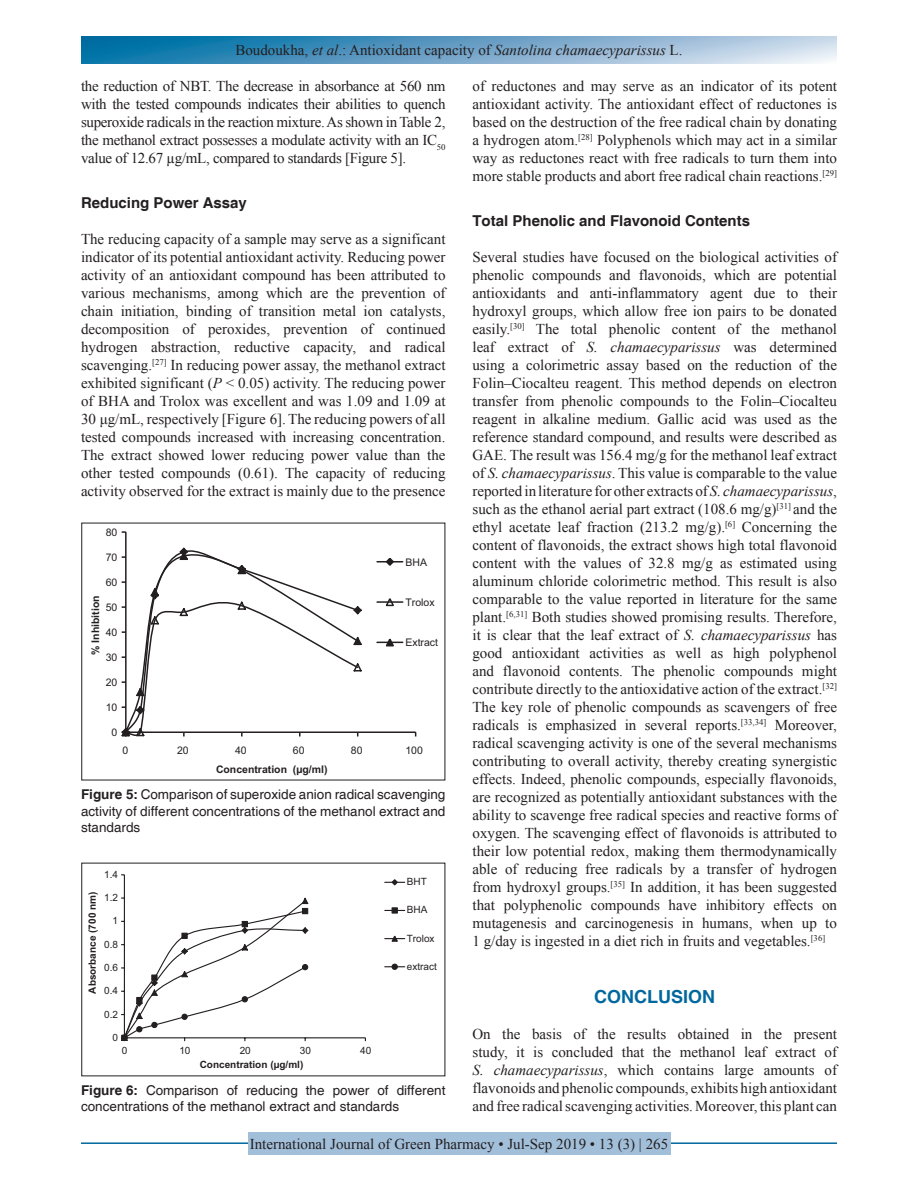
<style>
.page{position:relative;width:918px;height:1188px;background:#fff}
.page>*{position:absolute;margin:0;border:0;box-sizing:border-box;transform-origin:0 0}
.t1{font:700 18px "Helvetica";color:#00689e}
.TX{font:15px/18px "Times New Roman";color:#231f20;text-align:justify}
.t2{font:700 15px "Helvetica";color:#231f20}
.FGC{font:13.5px/16.5px "Helvetica";color:#231f20;text-align:justify}
.t3{font:10.5px "Arial";color:#231f20}
.t4{font:700 10.5px "Arial";color:#231f20}
.t5{font:10.05px "Arial";color:#231f20}
.t6{font:700 10.05px "Arial";color:#231f20}
.s1{font-style:italic}
.s2{font-weight:700}
</style>
<div class="page">
<svg style="left:81px;top:37px;width:756px;height:27px;background:#6ba4c8"></svg>
<hr style="left:81px;top:1142px;width:756px;height:2px;background:#00689e">
<div style="left:248px;top:1133px;width:422px;height:22px;background:#a2bfda"></div>
<hr style="left:125px;top:532px;width:2px;height:200px;background:#231f20">
<hr style="left:126px;top:731px;width:290px;height:2px;background:#231f20">
<svg style="left:121px;top:546px;width:242px;height:191px"></svg>
<hr style="left:377px;top:561px;width:26px;height:2px;background:#231f20">
<svg style="left:384px;top:558px;width:11px;height:8px"></svg>
<hr style="left:377px;top:601px;width:26px;height:2px;background:#231f20">
<svg style="left:384px;top:598px;width:12px;height:9px"></svg>
<svg style="left:377px;top:638px;width:26px;height:9px"></svg>
<hr style="left:124px;top:875px;width:1px;height:163px;background:#231f20">
<hr style="left:124px;top:1037px;width:241px;height:1px;background:#231f20">
<svg style="left:121px;top:897px;width:188px;height:145px"></svg>
<svg style="left:385px;top:879px;width:20px;height:7px"></svg>
<svg style="left:385px;top:910px;width:20px;height:1px"></svg>
<svg style="left:392px;top:907px;width:6px;height:7px"></svg>
<svg style="left:385px;top:935px;width:20px;height:7px"></svg>
<svg style="left:385px;top:964px;width:20px;height:6px"></svg>
<p class="TX" style="left:235px;top:41px;width:449px">Boudoukha, <span class="s1">et al</span>.: Antioxidant capacity of <span class="s1">Santolina chamaecyparissus</span> L.</p>
<p class="TX" style="left:81px;top:77px;width:366px">the reduction of NBT. The decrease in absorbance at 560 nm with the tested compounds indicates their abilities to quench superoxide radicals in the reaction mixture. As shown in Table 2, the methanol extract possesses a modulate activity with an IC<sub>50 </sub>value of 12.67 µg/mL, compared to standards [Figure 5].</p>
<h2 class="t2" style="left:81px;top:194px;width:167px">Reducing Power Assay</h2>
<p class="TX" style="left:81px;top:230px;width:366px">The reducing capacity of a sample may serve as a significant indicator of its potential antioxidant activity. Reducing power activity of an antioxidant compound has been attributed to various mechanisms, among which are the prevention of chain initiation, binding of transition metal ion catalysts, decomposition of peroxides, prevention of continued hydrogen abstraction, reductive capacity, and radical scavenging.<sup>[27]</sup> In reducing power assay, the methanol extract exhibited significant (<span class="s1">P</span> &lt; 0.05) activity. The reducing power of BHA and Trolox was excellent and was 1.09 and 1.09 at 30 μg/mL, respectively [Figure 6]. The reducing powers of all tested compounds increased with increasing concentration.<br>The extract showed lower reducing power value than the other tested compounds (0.61). The capacity of reducing activity observed for the extract is mainly due to the presence</p>
<p class="t3" style="left:106px;top:525px;width:13px">80</p>
<p class="t3" style="left:106px;top:550px;width:13px">70</p>
<p class="t3" style="left:106px;top:575px;width:13px">60</p>
<p class="t4" style="left:88px;top:655px;width:61px;rotate:-90deg">% Inhibition</p>
<p class="t3" style="left:106px;top:600px;width:13px">50</p>
<p class="t3" style="left:106px;top:625px;width:13px">40</p>
<p class="t3" style="left:106px;top:650px;width:13px">30</p>
<p class="t3" style="left:106px;top:675px;width:13px">20</p>
<p class="t3" style="left:106px;top:700px;width:13px">10</p>
<p class="t3" style="left:112px;top:725px;width:7px">0</p>
<p class="t3" style="left:405px;top:555px;width:23px">BHA</p>
<p class="t3" style="left:405px;top:595px;width:31px">Trolox</p>
<p class="t3" style="left:405px;top:635px;width:34px">Extract</p>
<p class="t3" style="left:122px;top:743px;width:7px">0</p>
<p class="t3" style="left:177px;top:743px;width:13px">20</p>
<p class="t3" style="left:235px;top:743px;width:13px">40</p>
<p class="t3" style="left:293px;top:743px;width:13px">60</p>
<p class="t3" style="left:351px;top:743px;width:13px">80</p>
<p class="t3" style="left:406px;top:743px;width:19px">100</p>
<p class="t4" style="left:216px;top:762px;width:113px">Concentration (µg/ml)</p>
<p class="FGC" style="left:81px;top:787px;width:366px"><span class="s2">Figure 5:</span> Comparison of superoxide anion radical scavenging activity of different concentrations of the methanol extract and standards</p>
<p class="t5" style="left:104px;top:867px;width:15px">1.4</p>
<p class="t6" style="left:85px;top:994px;width:103px;rotate:-90deg">Absorbance (700 nm)</p>
<p class="t5" style="left:104px;top:891px;width:15px">1.2</p>
<p class="t5" style="left:113px;top:914px;width:7px">1</p>
<p class="t5" style="left:104px;top:937px;width:15px">0.8</p>
<p class="t5" style="left:104px;top:961px;width:15px">0.6</p>
<p class="t5" style="left:104px;top:984px;width:15px">0.4</p>
<p class="t5" style="left:104px;top:1007px;width:15px">0.2</p>
<p class="t5" style="left:113px;top:1030px;width:7px">0</p>
<p class="t5" style="left:122px;top:1044px;width:7px">0</p>
<p class="t5" style="left:179px;top:1044px;width:13px">10</p>
<p class="t5" style="left:240px;top:1044px;width:13px">20</p>
<p class="t5" style="left:300px;top:1044px;width:13px">30</p>
<p class="t5" style="left:360px;top:1044px;width:13px">40</p>
<p class="t6" style="left:200px;top:1057px;width:105px">Concentration (µg/ml)</p>
<p class="t5" style="left:407px;top:875px;width:22px">BHT</p>
<p class="t5" style="left:407px;top:903px;width:22px">BHA</p>
<p class="t5" style="left:407px;top:931px;width:29px">Trolox</p>
<p class="t5" style="left:407px;top:959px;width:32px">extract</p>
<p class="FGC" style="left:81px;top:1082px;width:366px"><span class="s2">Figure 6:</span> Comparison of reducing the power of different concentrations of the methanol extract and standards</p>
<p class="TX" style="left:472px;top:77px;width:366px">of reductones and may serve as an indicator of its potent antioxidant activity. The antioxidant effect of reductones is based on the destruction of the free radical chain by donating a hydrogen atom.<sup>[28]</sup> Polyphenols which may act in a similar way as reductones react with free radicals to turn them into more stable products and abort free radical chain reactions.<sup>[29]</sup></p>
<h2 class="t2" style="left:472px;top:212px;width:279px">Total Phenolic and Flavonoid Contents</h2>
<p class="TX" style="left:472px;top:248px;width:366px">Several studies have focused on the biological activities of phenolic compounds and flavonoids, which are potential antioxidants and anti-inflammatory agent due to their hydroxyl groups, which allow free ion pairs to be donated easily.<sup>[30]</sup> The total phenolic content of the methanol leaf extract of <span class="s1">S. chamaecyparissus</span> was determined using a colorimetric assay based on the reduction of the Folin–Ciocalteu reagent. This method depends on electron transfer from phenolic compounds to the Folin–Ciocalteu reagent in alkaline medium. Gallic acid was used as the reference standard compound, and results were described as GAE. The result was 156.4 mg/g for the methanol leaf extract of <span class="s1">S. chamaecyparissus</span>. This value is comparable to the value reported in literature for other extracts of <span class="s1">S. chamaecyparissus</span>, such as the ethanol aerial part extract (108.6 mg/g)<sup>[31]</sup> and the ethyl acetate leaf fraction (213.2 mg/g).<sup>[6]</sup> Concerning the content of flavonoids, the extract shows high total flavonoid content with the values of 32.8 mg/g as estimated using aluminum chloride colorimetric method. This result is also comparable to the value reported in literature for the same plant.<sup>[6,31]</sup> Both studies showed promising results. Therefore, it is clear that the leaf extract of <span class="s1">S. chamaecyparissus</span> has good antioxidant activities as well as high polyphenol and flavonoid contents. The phenolic compounds might contribute directly to the antioxidative action of the extract.<sup>[32] </sup>The key role of phenolic compounds as scavengers of free radicals is emphasized in several reports.<sup>[33,34]</sup> Moreover, radical scavenging activity is one of the several mechanisms contributing to overall activity, thereby creating synergistic effects. Indeed, phenolic compounds, especially flavonoids, are recognized as potentially antioxidant substances with the ability to scavenge free radical species and reactive forms of oxygen. The scavenging effect of flavonoids is attributed to their low potential redox, making them thermodynamically able of reducing free radicals by a transfer of hydrogen from hydroxyl groups.<sup>[35]</sup> In addition, it has been suggested that polyphenolic compounds have inhibitory effects on mutagenesis and carcinogenesis in humans, when up to 1 g/day is ingested in a diet rich in fruits and vegetables.<sup>[36]</sup></p>
<h1 class="t1" style="left:594px;top:986px;width:122px">CONCLUSION</h1>
<p class="TX" style="left:472px;top:1025px;width:366px">On the basis of the results obtained in the present study, it is concluded that the methanol leaf extract of <span class="s1">S. chamaecyparissus</span>, which contains large amounts of flavonoids and phenolic compounds, exhibits high antioxidant and free radical scavenging activities. Moreover, this plant can</p>
<p class="TX" style="left:250px;top:1135px;width:420px">International Journal of Green Pharmacy • Jul-Sep 2019 • 13 (3) | 265</p>
</div>
